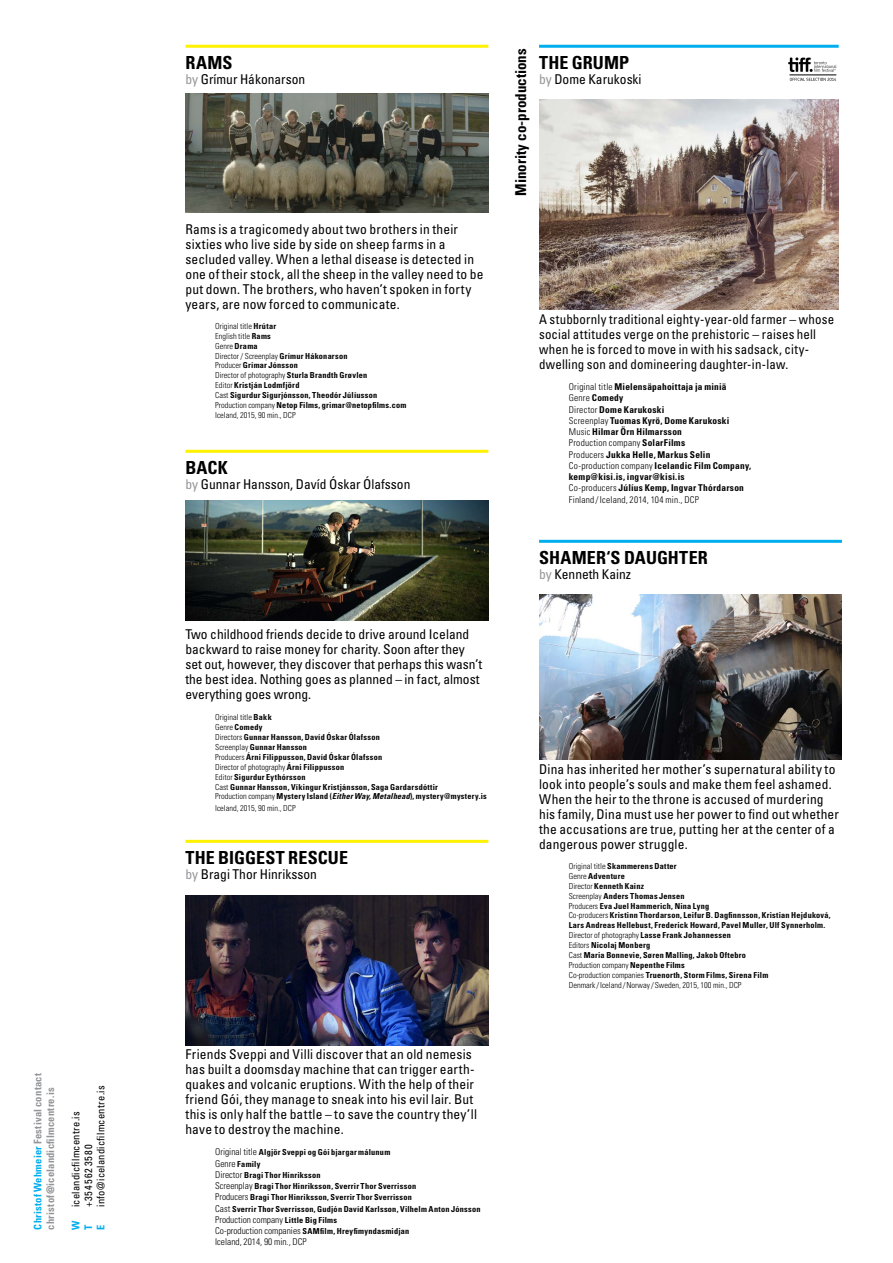
<style>
.page{position:relative;width:893px;height:1263px;background:#fff}
.page>*{position:absolute;margin:0;border:0;box-sizing:border-box;transform-origin:0 0}
.t1{font:700 condensed 18px "Univers LT Std";letter-spacing:.01em;color:#000}
.t2{font:700 condensed 15px "Univers LT Std";color:#000}
.t3{font:condensed 13.5px/15px "Univers LT Std";letter-spacing:.01em;color:#000}
.t4{font:condensed 13.35px/15px "Univers LT Std";letter-spacing:.015em;color:#000}
.t5{font:700 condensed 10.5px/12.6px "Univers LT Std";letter-spacing:.02em;color:#939598}
.t6{font:condensed 10.5px "Univers LT Std";letter-spacing:.025em;color:#000}
.t7{font:condensed 10.5px "Univers LT Std";letter-spacing:.065em;color:#000}
.t8{font:700 condensed 10.5px "Univers LT Std";color:#00aeef}
.t9{font:700 condensed 9.3px/11.2px "Univers LT Std";letter-spacing:.025em;color:#000}
.t10{font:300 condensed 9.3px "Univers LT Std";color:#000}
.t11{font:700 condensed 8.25px/9.9px "Univers LT Std";letter-spacing:.025em;color:#000}
.t12{font:300 condensed 8.25px "Univers LT Std";color:#000}
.s1{color:#00aeef}
.s2{font-family:"Helvetica Neue";font-weight:900}
.s3{color:#939598}
.s4{font-weight:300}
.s5{font-style:italic}
.s6{font-weight:300;font-size:9.3px}
.s7{font-weight:700;font-size:8.25px}
.s8{font-size:13.5px}
</style>
<div class="page">
<hr style="left:185px;top:840px;width:303px;height:3px;background:#fff200">
<hr style="left:539px;top:540px;width:303px;height:3px;background:#00aeef">
<hr style="left:185px;top:45px;width:303px;height:3px;background:#fff200">
<hr style="left:185px;top:450px;width:303px;height:3px;background:#fff200">
<img style="left:185px;top:895px;width:303px;height:150px">
<img style="left:539px;top:594px;width:303px;height:165px">
<img style="left:185px;top:500px;width:303px;height:120px">
<img style="left:185px;top:93px;width:303px;height:119px">
<img style="left:539px;top:99px;width:300px;height:211px">
<hr style="left:539px;top:45px;width:300px;height:3px;background:#00aeef">
<hr style="left:790px;top:75px;width:46px;height:1px;background:#000">
<svg style="left:788px;top:57px;width:49px;height:15px"></svg>
<svg style="left:790px;top:78px;width:46px;height:3px"></svg>
<p class="t5" style="left:32px;top:1229px;width:158px;rotate:-90deg"><span class="s1">Christof Wehmeier</span> Festival contact christof<span class="s2">@</span>icelandicfilmcentre.is</p>
<p class="t6" style="left:94px;top:1207px;width:123px;rotate:-90deg">info@icelandicfilmcentre.is</p>
<p class="t6" style="left:69px;top:1207px;width:97px;rotate:-90deg">icelandicfilmcentre.is</p>
<p class="t7" style="left:82px;top:1207px;width:64px;rotate:-90deg">+354 562 35 80</p>
<p class="t8" style="left:69px;top:1229px;width:11px;rotate:-90deg">w</p>
<p class="t8" style="left:82px;top:1229px;width:7px;rotate:-90deg">t</p>
<p class="t8" style="left:94px;top:1229px;width:6px;rotate:-90deg">E</p>
<h1 class="t1" style="left:185px;top:52px;width:49px">Rams</h1>
<h3 class="t3" style="left:185px;top:72px;width:121px"><span class="s3">by</span> Grímur Hákonarson</h3>
<p class="t3" style="left:185px;top:222px;width:300px">Rams is a tragicomedy about two brothers in their sixties who live side by side on sheep farms in a secluded valley. When a lethal disease is detected in one of their stock, all the sheep in the valley need to be put down. The brothers, who haven’t spoken in forty years, are now forced to communicate.</p>
<p class="t11" style="left:215px;top:321px;width:193px"><span class="s4">Original title</span> H rútar<br><span class="s4">English title</span> Rams<br><span class="s4">Genre</span> Drama<br><span class="s4">Director / Screenplay</span> Grímur Hákonarson<br><span class="s4">Producer</span> Grímar Jónsson<br><span class="s4">Director of photography</span> Sturla Brandth Grøvlen<br><span class="s4">Editor</span> Kristján Lodmfjörd<br><span class="s4">Cast</span> Sigurdur Sigurjónsson, Theodór Júlíusson<br><span class="s4">Production company</span> Netop Films, grimar@netopfilms.com<br><span class="s4">Iceland, 2015, 90 min., DCP</span></p>
<h1 class="t1" style="left:185px;top:457px;width:33px">Back</h1>
<h3 class="t3" style="left:185px;top:477px;width:226px"><span class="s3">by</span> Gunnar Hansson, Davíd Óskar Ólafsson</h3>
<p class="t3" style="left:185px;top:627px;width:298px">Two childhood friends decide to drive around Iceland backward to raise money for charity. Soon after they set out, however, they discover that perhaps this wasn’t the best idea. Nothing goes as planned – in fact, almost everything goes wrong.</p>
<p class="t11" style="left:215px;top:712px;width:273px"><span class="s4">Original title</span> Bakk<br><span class="s4">Genre</span> Comedy<br><span class="s4">Directors</span> Gunnar Hansson, Davíd Óskar Ólafsson<br><span class="s4">Screenplay</span> Gunnar Hansson<br><span class="s4">Producers</span> Árni Filippusson, Davíd Óskar Ólafsson<br><span class="s4">Director of photography</span> Árni Filippusson<br><span class="s4">Editor</span> Sigurdur Eythórsson<br><span class="s4">Cast</span> Gunnar Hansson, Víkingur Kristjánsson, Saga Gardarsdóttir<br><span class="s4">Production company</span> Mystery Island (<span class="s5">Either Way, Metalhead</span>), mystery@mystery.is</p>
<p class="t12" style="left:215px;top:803px;width:82px">Iceland, 2015, 90 min., DCP</p>
<h1 class="t1" style="left:185px;top:847px;width:164px">The Biggest Rescue</h1>
<h3 class="t3" style="left:185px;top:867px;width:133px"><span class="s3">by</span> Bragi Thor Hinriksson</h3>
<p class="t3" style="left:185px;top:1047px;width:293px">Friends Sveppi and Villi discover that an old nemesis has built a doomsday machine that can trigger earth&shy;quakes and volcanic eruptions. With the help of their friend Gói, they manage to sneak into his evil lair. But this is only half the battle – to save the country they’ll have to destroy the machine.</p>
<p class="t11" style="left:215px;top:1147px;width:267px;line-height:11.2px"><span class="s6">Original title</span> Algjör Sveppi og Gói bjargar málunum<br><span class="s6">Genre</span> Family<br><span class="s6">Director</span> Bragi Thor Hinriksson<br><span class="s6">Screenplay</span> Bragi Thor Hinriksson, Sverrir Thor Sverrisson<br><span class="s6">Producers</span> Bragi Thor Hinriksson, Sverrir Thor Sverrisson<br><span class="s6">Cast</span> Sverrir Thor Sverrisson, Gudjón Davíd Karlsson, Vilhelm Anton Jónsson</p>
<p class="t10" style="left:215px;top:1214px;width:123px">Production company <span class="s7">Little Big Films</span></p>
<p class="t11" style="left:215px;top:1226px;width:196px"><span class="s6">Co-production companies</span> SAMfilm, Hreyfimyndasmidjan</p>
<p class="t10" style="left:215px;top:1236px;width:93px">Iceland, 2014, 90 min., DCP</p>
<h2 class="t2" style="left:512px;top:196px;width:149px;rotate:-90deg">Minority co-productions</h2>
<h1 class="t1" style="left:539px;top:52px;width:78px">The Grump</h1>
<h3 class="t3" style="left:539px;top:72px;width:104px"><span class="s3">by</span> Dome Karukoski</h3>
<h3 class="t4" style="left:539px;top:312px;width:297px">A stubbornly traditional eighty-year-old farmer <span class="s8">–</span> whose social attitudes verge on the prehistoric <span class="s8">–</span> raises hell when he is forced to move in with his sadsack, city&shy;dwelling son and domineering daughter-in-law.</h3>
<p class="t9" style="left:569px;top:381px;width:184px"><span class="s4">Original title</span> Mielensäpahoittaja ja miniä<br><span class="s4">Genre</span> Comedy<br><span class="s4">Director</span> Dome Karukoski<br><span class="s4">Screenplay</span> Tuomas Kyrö, Dome Karukoski <span class="s4">Music</span> Hilmar Örn Hilmarsson<br><span class="s4">Production company</span> SolarFilms<br><span class="s4">Producers</span> Jukka Helle, Markus Selin <span class="s4">Co-production company</span> Icelandic Film Company, kemp@kisi.is, ingvar@kisi.is<br><span class="s4">Co-producers</span> Júlíus Kemp, Ingvar Thórdarson <span class="s4">Finland/Iceland, 2014, 104 min., DCP</span></p>
<h1 class="t1" style="left:539px;top:547px;width:170px">Shamer‘s Daughter</h1>
<h3 class="t3" style="left:539px;top:567px;width:94px"><span class="s3">by</span> Kenneth Kainz</h3>
<p class="t3" style="left:539px;top:762px;width:301px">Dina has inherited her mother’s supernatural ability to look into people’s souls and make them feel ashamed.<br>When the heir to the throne is accused of murdering his family, Dina must use her power to find out whether the accusations are true, putting her at the center of a dangerous power struggle.</p>
<p class="t11" style="left:569px;top:861px;width:263px"><span class="s4">Original title</span> Skammerens Datter<br><span class="s4">Genre</span> Adventure<br><span class="s4">Director</span> Kenneth Kainz<br><span class="s4">Screenplay</span> Anders Thomas Jensen<br><span class="s4">Producers</span> Eva Juel Hammerich, Nina Lyng<br><span class="s4">Co-producers</span> Kristinn Thordarson, Leifur B. Dagfinnsson, Kristian Hejduková, Lars Andreas Hellebust, Frederick Howard, Pavel Muller, Ulf Synnerholm.<br><span class="s4">Director of photography</span> Lasse Frank Johannessen<br><span class="s4">Editors</span> Nicolaj Monberg<br><span class="s4">Cast</span> Maria Bonnevie, Søren Malling, Jakob Oftebro<br><span class="s4">Production company</span> Nepenthe Films<br><span class="s4">Co-production companies</span> Truenorth, Storm Films, Sirena Film<br><span class="s4">Denmark/Iceland /Norway/ Sweden, 2015, 100 min., DCP</span></p>
</div>
